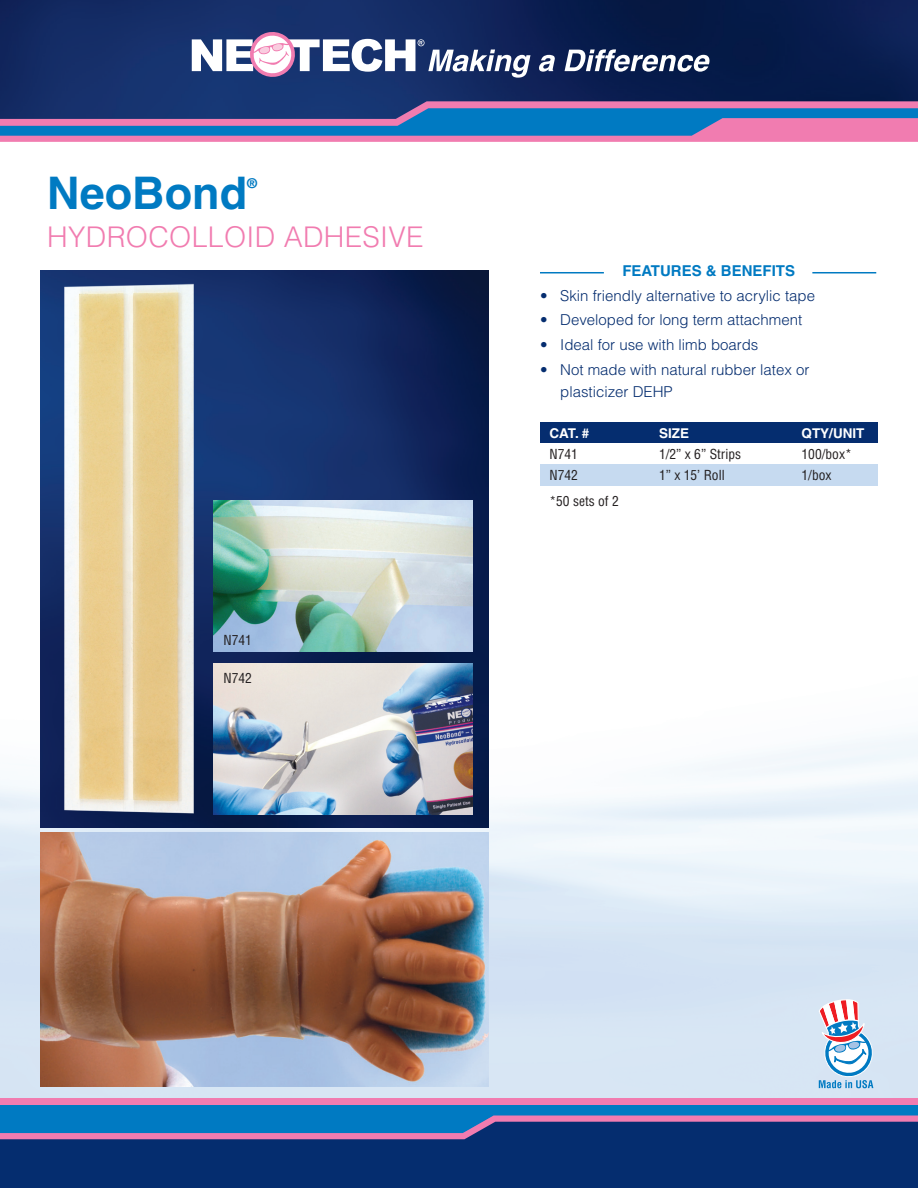
<style>
.page{position:relative;width:918px;height:1188px;background:#fff}
.page>*{position:absolute;margin:0;border:0;box-sizing:border-box;transform-origin:0 0}
.t1{font:700 45px "Helvetica LT Pro";color:#007ac2}
.t2{font:300 28.5px "Helvetica LT Pro";letter-spacing:.01em;color:#f17cb0}
.t3{font:300 15px/21.6px "Helvetica LT Pro";color:#052d6f}
.t4{font:700 15px "Helvetica LT Pro";color:#007ac2}
.t5{font:condensed 13.5px "Helvetica LT Pro";color:#231f20}
.t6{font:700 13.5px "Helvetica LT Pro";color:#fff}
.t7{font:700 13.5px "Helvetica LT Pro";color:#007ac2}
</style>
<div class="page">
<img style="left:0;top:459px;width:918px;height:640px">
<img style="left:40px;top:271px;width:448px;height:556px">
<div style="left:0;top:1116px;width:918px;height:72px;background:#052d6f"></div>
<svg style="left:0;top:1105px;width:918px;height:34px"></svg>
<div style="left:0;top:1099px;width:918px;height:6px;background:#f17cb0"></div>
<svg style="left:819px;top:999px;width:54px;height:89px"></svg>
<hr style="left:540px;top:272px;width:64px;height:1px;background:#007ac2">
<hr style="left:812px;top:272px;width:64px;height:1px;background:#007ac2">
<img style="left:0;top:0;width:918px;height:101px">
<svg style="left:0;top:101px;width:918px;height:41px;background:#696caa"></svg>
<svg style="left:539px;top:55px;width:16px;height:17px"></svg>
<svg style="left:565px;top:49px;width:145px;height:23px"></svg>
<svg style="left:192px;top:32px;width:339px;height:46px"></svg>
<div style="left:540px;top:423px;width:338px;height:21px;background:#052d6f"></div>
<div style="left:540px;top:444px;width:338px;height:21px;background:#fff"></div>
<div style="left:540px;top:465px;width:338px;height:21px;background:#c6daf0"></div>
<img style="left:40px;top:833px;width:448px;height:253px">
<img style="left:64px;top:281px;width:130px;height:533px">
<img style="left:214px;top:501px;width:259px;height:150px">
<img style="left:214px;top:664px;width:259px;height:150px">
<h1 class="t1" style="left:47px;top:166px;width:201px">NeoBond</h1>
<p class="t7" style="left:247px;top:175px;width:11px">®</p>
<h2 class="t2" style="left:47px;top:219px;width:378px">HYDROCOLLOID ADHESIVE</h2>
<p class="t5" style="left:224px;top:632px;width:30px">N741</p>
<p class="t5" style="left:224px;top:669px;width:30px">N742</p>
<p class="t4" style="left:622px;top:262px;width:174px">FEATURES &amp; BENEFITS</p>
<p class="t3" style="left:540px;top:284px;width:277px">• Skin friendly alternative to acrylic tape</p>
<p class="t3" style="left:540px;top:309px;width:264px">• Developed for long term attachment</p>
<p class="t3" style="left:540px;top:334px;width:220px">• Ideal for use with limb boards</p>
<p class="t3" style="left:560px;top:359px;width:251px;text-indent:-20px">• Not made with natural rubber latex or plasticizer DEHP</p>
<p class="t6" style="left:550px;top:425px;width:41px">CAT. #</p>
<p class="t6" style="left:659px;top:425px;width:32px">SIZE</p>
<p class="t6" style="left:802px;top:425px;width:65px">QTY/UNIT</p>
<p class="t5" style="left:550px;top:446px;width:30px">N741</p>
<p class="t5" style="left:659px;top:446px;width:84px">1/2” x 6” Strips</p>
<p class="t5" style="left:802px;top:446px;width:52px">100/box*</p>
<p class="t5" style="left:550px;top:467px;width:30px">N742</p>
<p class="t5" style="left:659px;top:467px;width:67px">1” x 15’ Roll</p>
<p class="t5" style="left:802px;top:467px;width:31px">1/box</p>
<p class="t5" style="left:549px;top:493px;width:71px">*50 sets of 2</p>
</div>
